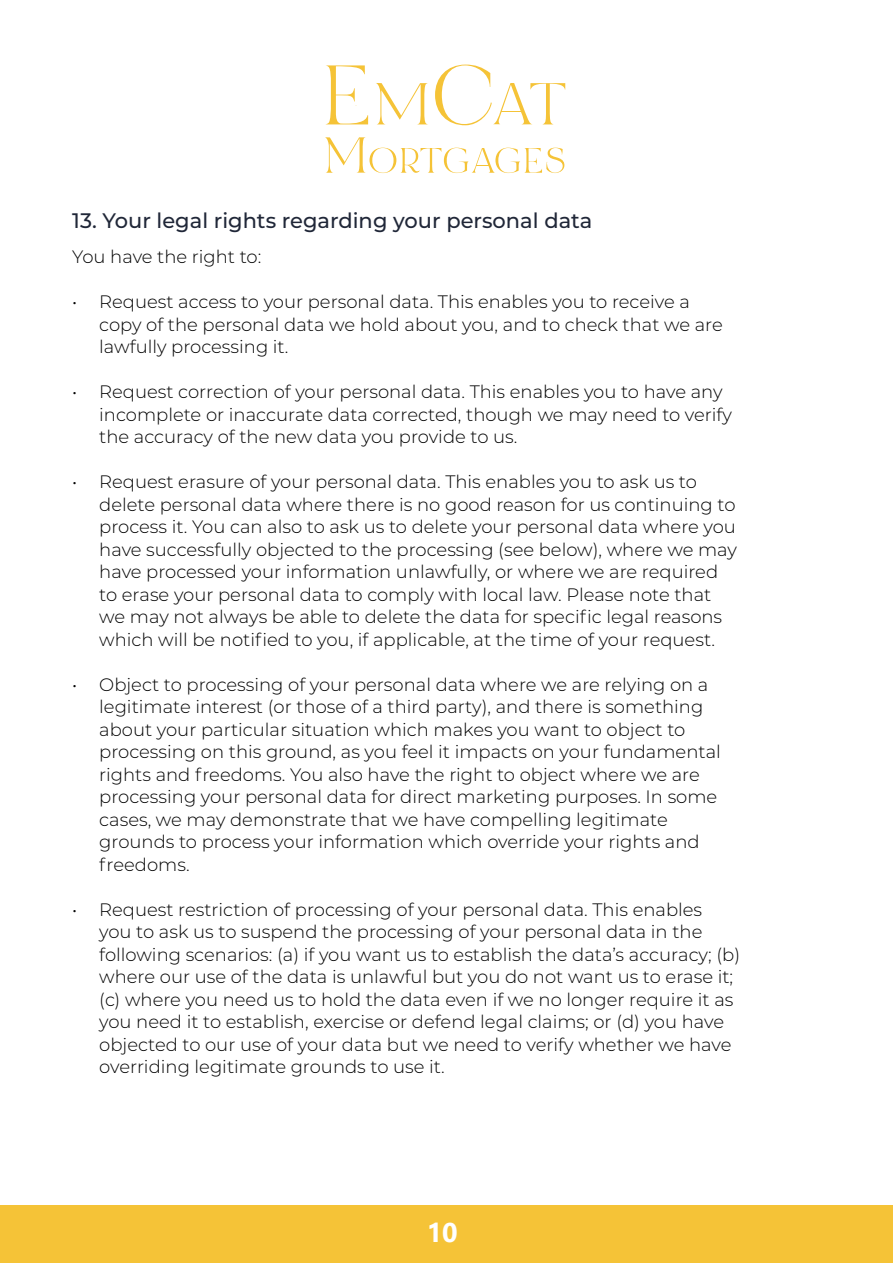
<style>
.page{position:relative;width:893px;height:1263px;background:#fff}
.page>*{position:absolute;margin:0;border:0;box-sizing:border-box;transform-origin:0 0}
.t1{font:700 27px "Segoe UI";color:#fff}
.t2{font:500 21px "Montserrat";color:#202738}
.t3{font:300 18px/22.5px "Montserrat";color:#000101}
</style>
<div class="page">
<svg style="left:376px;top:83px;width:52px;height:41px"></svg>
<svg style="left:326px;top:65px;width:42px;height:59px"></svg>
<svg style="left:325px;top:137px;width:240px;height:36px"></svg>
<svg style="left:435px;top:65px;width:130px;height:61px"></svg>
<div style="left:0;top:1205px;width:893px;height:58px;background:#f5c337"></div>
<p class="t2" style="left:72px;top:205px;width:522px">13. Your legal rights regarding your personal data</p>
<p class="t3" style="left:72px;top:245px;width:191px">You have the right to:</p>
<p class="t3" style="left:99px;top:290px;width:625px;text-indent:-27px">• Request access to your personal data. This enables you to receive a copy of the personal data we hold about you, and to check that we are lawfully processing it.</p>
<p class="t3" style="left:99px;top:380px;width:634px;text-indent:-27px">• Request correction of your personal data. This enables you to have any incomplete or inaccurate data corrected, though we may need to verify the accuracy of the new data you provide to us.</p>
<p class="t3" style="left:99px;top:470px;width:639px;text-indent:-27px">• Request erasure of your personal data. This enables you to ask us to delete personal data where there is no good reason for us continuing to process it. You can also to ask us to delete your personal data where you have successfully objected to the processing (see below), where we may have processed your information unlawfully, or where we are required to erase your personal data to comply with local law. Please note that we may not always be able to delete the data for specific legal reasons which will be notified to you, if applicable, at the time of your request.</p>
<p class="t3" style="left:99px;top:672px;width:623px;text-indent:-27px">• Object to processing of your personal data where we are relying on a legitimate interest (or those of a third party), and there is something about your particular situation which makes you want to object to processing on this ground, as you feel it impacts on your fundamental rights and freedoms. You also have the right to object where we are processing your personal data for direct marketing purposes. In some cases, we may demonstrate that we have compelling legitimate grounds to process your information which override your rights and freedoms.</p>
<p class="t3" style="left:99px;top:897px;width:642px;text-indent:-27px">• Request restriction of processing of your personal data. This enables<br>you to ask us to suspend the processing of your personal data in the following scenarios: (a) if you want us to establish the data’s accuracy; (b) where our use of the data is unlawful but you do not want us to erase it; (c) where you need us to hold the data even if we no longer require it as you need it to establish, exercise or defend legal claims; or (d) you have objected to our use of your data but we need to verify whether we have overriding legitimate grounds to use it.</p>
<h1 class="t1" style="left:431px;top:1196px;width:17px">2</h1>
<h1 class="t1" style="left:427px;top:1207px;width:33px">10</h1>
</div>
